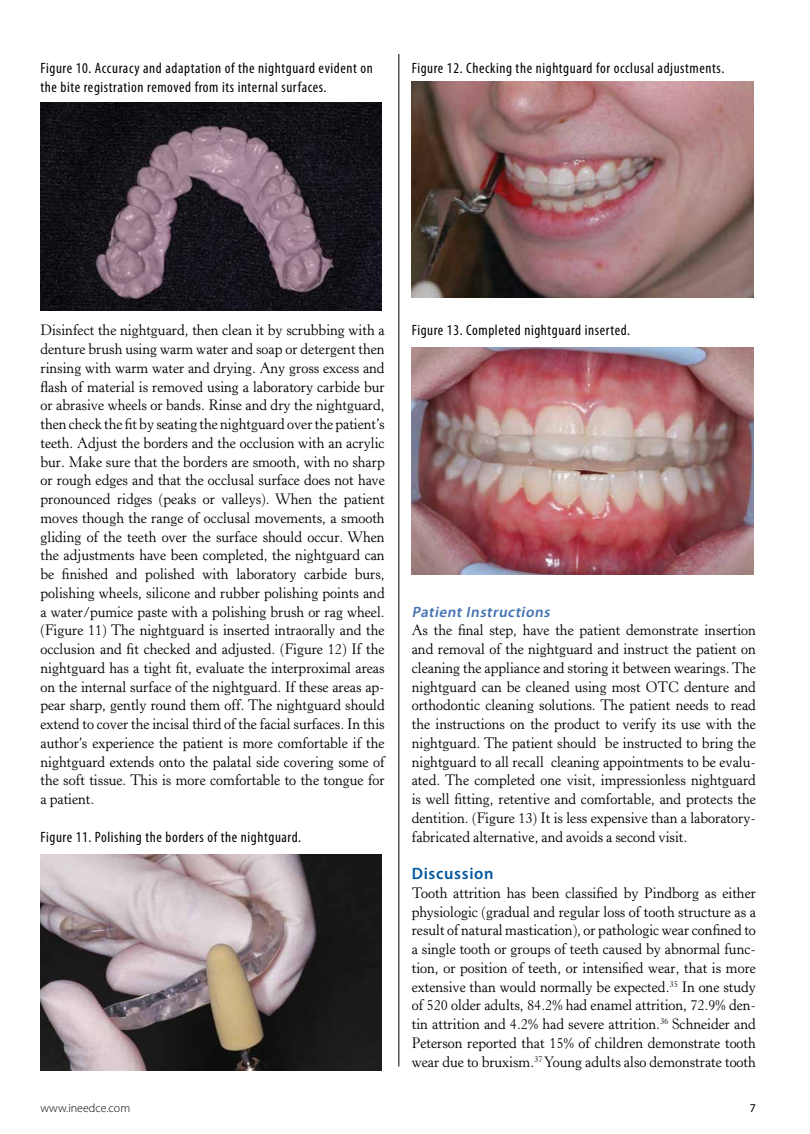
<style>
.page{position:relative;width:810px;height:1134px;background:#fff}
.page>*{position:absolute;margin:0;border:0;box-sizing:border-box;transform-origin:0 0}
.t1{font:600 16.5px "Myriad Pro";letter-spacing:.04em;color:#0057a0}
.t2{font:15px/18.8px "Horley Old Style MT Std";color:#000;text-align:justify;scale:.95 1}
.t3{font:condensed 15px/18.8px "Myriad Pro";letter-spacing:.04em;color:#000}
.t4{font:italic 600 15px "Myriad Pro";color:#4372b1}
.t5{font:300 12px "Myriad Pro";color:#000}
.t6{font:12px "Myriad Pro";color:#000}
</style>
<div class="page">
<hr style="left:399px;top:54px;width:1px;height:1012px;background:#000">
<img style="left:40px;top:103px;width:342px;height:207px">
<img style="left:40px;top:854px;width:342px;height:216px">
<img style="left:412px;top:82px;width:341px;height:216px">
<img style="left:412px;top:348px;width:341px;height:227px">
<p class="t3" style="left:40px;top:58px;width:334px">Figure 10. Accuracy and adaptation of the nightguard evident on the bite registration removed from its internal surfaces.</p>
<p class="t3" style="left:412px;top:58px;width:314px">Figure 12. Checking the nightguard for occlusal adjustments.</p>
<p class="t2" style="left:40px;top:321px;width:364px">Disinfect the nightguard, then clean it by scrubbing with a denture brush using warm water and soap or detergent then rinsing with warm water and drying. Any gross excess and flash of material is removed using a laboratory carbide bur or abrasive wheels or bands. Rinse and dry the nightguard, then check the fit by seating the nightguard over the patient’s teeth. Adjust the borders and the occlusion with an acrylic bur. Make sure that the borders are smooth, with no sharp or rough edges and that the occlusal surface does not have pronounced ridges (peaks or valleys). When the patient moves though the range of occlusal movements, a smooth gliding of the teeth over the surface should occur. When the adjustments have been completed, the nightguard can be finished and polished with laboratory carbide burs, polishing wheels, silicone and rubber polishing points and a water/pumice paste with a polishing brush or rag wheel. (Figure 11) The nightguard is inserted intraorally and the occlusion and fit checked and adjusted. (Figure 12) If the nightguard has a tight fit, evaluate the interproximal areas on the internal surface of the nightguard. If these areas ap&shy;pear sharp, gently round them off. The nightguard should extend to cover the incisal third of the facial surfaces. In this author’s experience the patient is more comfortable if the nightguard extends onto the palatal side covering some of the soft tissue. This is more comfortable to the tongue for a patient.</p>
<p class="t3" style="left:40px;top:827px;width:262px">Figure 11. Polishing the borders of the nightguard.</p>
<p class="t3" style="left:412px;top:321px;width:220px">Figure 13. Completed nightguard inserted.</p>
<p class="t4" style="left:412px;top:602px;width:143px">Patient Instructions</p>
<p class="t2" style="left:412px;top:621px;width:364px">As the final step, have the patient demonstrate insertion and removal of the nightguard and instruct the patient on cleaning the appliance and storing it between wearings. The nightguard can be cleaned using most OTC denture and orthodontic cleaning solutions. The patient needs to read the instructions on the product to verify its use with the nightguard. The patient should be instructed to bring the nightguard to all recall cleaning appointments to be evalu&shy;ated. The completed one visit, impressionless nightguard is well fitting, retentive and comfortable, and protects the dentition. (Figure 13) It is less expensive than a laboratory&shy;fabricated alternative, and avoids a second visit.</p>
<p class="t1" style="left:412px;top:863px;width:83px">Discussion</p>
<p class="t2" style="left:412px;top:884px;width:364px">Tooth attrition has been classified by Pindborg as either physiologic (gradual and regular loss of tooth structure as a result of natural mastication), or pathologic wear confined to a single tooth or groups of teeth caused by abnormal func&shy;tion, or position of teeth, or intensified wear, that is more extensive than would normally be expected.<sup>35</sup> In one study of 520 older adults, 84.2% had enamel attrition, 72.9% den&shy;tin attrition and 4.2% had severe attrition.<sup>36</sup> Schneider and Peterson reported that 15% of children demonstrate tooth wear due to bruxism.<sup>37</sup> Young adults also demonstrate tooth</p>
<p class="t5" style="left:40px;top:1100px;width:91px">www.ineedce.com</p>
<p class="t6" style="left:750px;top:1100px;width:8px">7</p>
</div>
